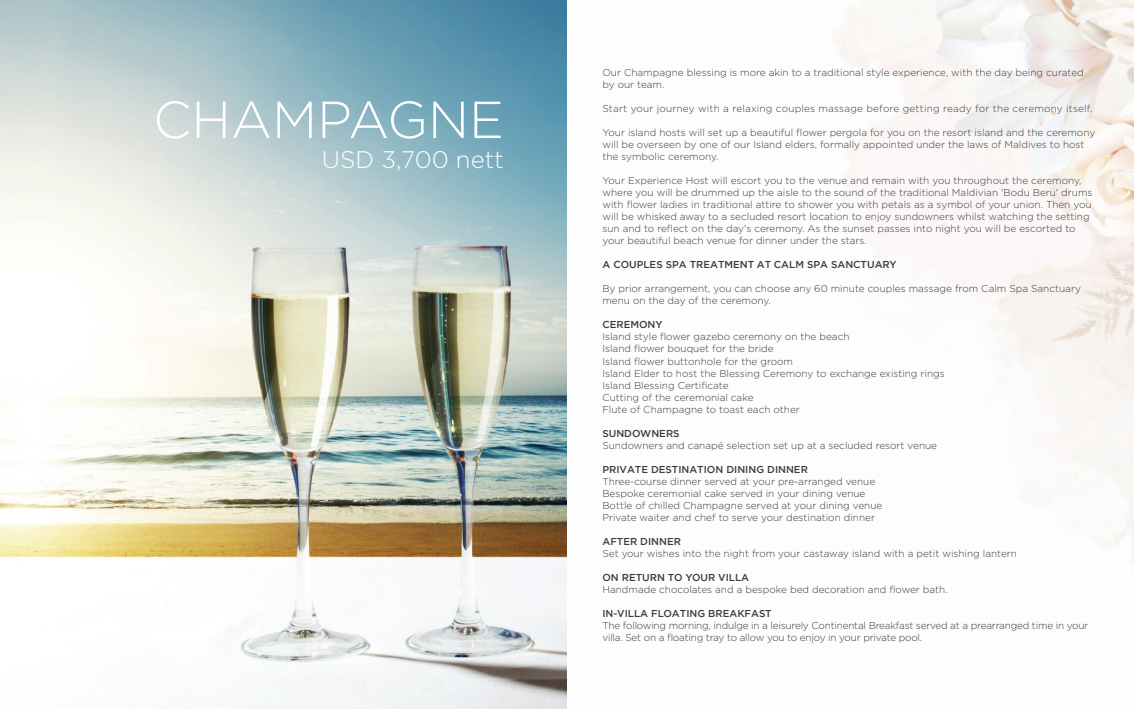
<style>
.page{position:relative;width:1134px;height:709px;background:#fff}
.page>*{position:absolute;margin:0;border:0;box-sizing:border-box;transform-origin:0 0}
.t1{font:300 52px "Gotham";color:#fff}
.t2{font:300 24px "Gotham";color:#fff}
.t3{font:300 10px/12px "Gotham";color:#3c3a3d}
.t4{font:300 10px/12px "Gotham";letter-spacing:-.02em;color:#3c3a3d}
.t5{font:500 10px "Gotham";color:#3c3a3d}
.t6{font:300 10px "Gotham";letter-spacing:.02em;color:#3c3a3d}
</style>
<div class="page">
<img style="left:0;top:0;width:1134px;height:709px">
<h1 class="t1" style="left:153px;top:87px;width:352px">CHAMPAGNE</h1>
<h2 class="t2" style="left:322px;top:144px;width:184px">USD 3,700 nett</h2>
<p class="t3" style="left:602px;top:67px;width:483px">Our Champagne blessing is more akin to a traditional style experience, with the day being curated by our team.</p>
<p class="t6" style="left:602px;top:102px;width:492px">Start your journey with a relaxing couples massage before getting ready for the ceremony itself.</p>
<p class="t3" style="left:602px;top:127px;width:494px">Your island hosts will set up a beautiful flower pergola for you on the resort island and the ceremony will be overseen by one of our Island elders, formally appointed under the laws of Maldives to host the symbolic ceremony.</p>
<p class="t3" style="left:602px;top:175px;width:492px">Your Experience Host will escort you to the venue and remain with you throughout the ceremony, where you will be drummed up the aisle to the sound of the traditional Maldivian 'Bodu Beru' drums with flower ladies in traditional attire to shower you with petals as a symbol of your union. Then you will be whisked away to a secluded resort location to enjoy sundowners whilst watching the setting sun and to reflect on the day s' ceremony. As the sunset passes into night you will be escorted to your beautiful beach venue for dinner under the stars.</p>
<p class="t5" style="left:602px;top:258px;width:296px">A COUPLES SPA TREATMENT AT CALM SPA SANCTUARY</p>
<p class="t3" style="left:602px;top:283px;width:480px">By prior arrangement, you can choose any 60 minute couples massage from Calm Spa Sanctuary menu on the day of the ceremony.</p>
<p class="t5" style="left:602px;top:318px;width:62px">CEREMONY</p>
<p class="t3" style="left:602px;top:331px;width:344px">Island style flower gazebo ceremony on the beach<br>Island flower bouquet for the bride<br>Island flower buttonhole for the groom<br>Island Elder to host the Blessing Ceremony to exchange existing rings Island Blessing Certificate<br>Cutting of the ceremonial cake<br>Flute of Champagne to toast each other</p>
<p class="t5" style="left:602px;top:426px;width:79px">SUNDOWNERS</p>
<p class="t3" style="left:602px;top:439px;width:336px">Sundowners and canapé selection set up at a secluded resort venue</p>
<p class="t5" style="left:602px;top:462px;width:207px">PRIVATE DESTINATION DINING DINNER</p>
<p class="t3" style="left:602px;top:475px;width:281px">Three-course dinner served at your pre-arranged venue Bespoke ceremonial cake served in your dining venue Bottle of chilled Champagne served at your dining venue Private waiter and chef to serve your destination dinner</p>
<p class="t5" style="left:602px;top:534px;width:80px">AFTER DINNER</p>
<p class="t3" style="left:602px;top:547px;width:416px">Set your wishes into the night from your castaway island with a petit wishing lantern</p>
<p class="t5" style="left:602px;top:570px;width:148px">ON RETURN TO YOUR VILLA</p>
<p class="t3" style="left:602px;top:583px;width:347px">Handmade chocolates and a bespoke bed decoration and flower bath.</p>
<p class="t5" style="left:602px;top:606px;width:171px">IN-VILLA FLOATING BREAKFAST</p>
<p class="t4" style="left:602px;top:619px;width:487px">The following morning, indulge in a leisurely Continental Breakfast served at a prearranged time in your villa. Set on a floating tray to allow you to enjoy in your private pool.</p>
</div>
